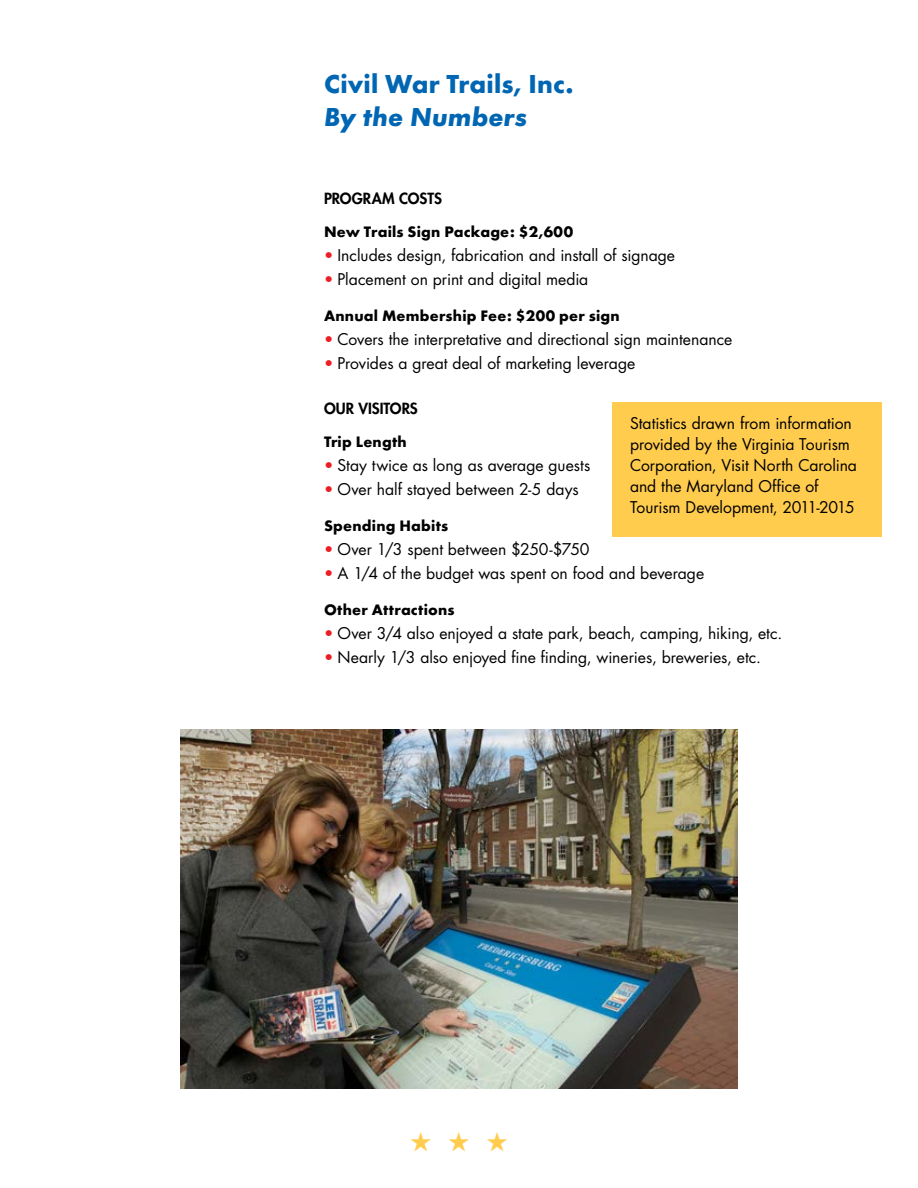
<style>
.page{position:relative;width:918px;height:1188px;background:#fff}
.page>*{position:absolute;margin:0;border:0;box-sizing:border-box;transform-origin:0 0}
.t1{font:700 27px "Futura T";letter-spacing:.01em;color:#0066b3}
.t2{font:italic 700 27px "Futura T";color:#0066b3}
.t3{font:27px "Zapf Dingbats ITC";color:#ffcc4e}
.t4{font:15.75px/21px "Futura";color:#000}
.t5{font:700 15.75px "Futura T";letter-spacing:.015em;color:#000}
.t6{font:800 15px "Futura";color:#000}
.s1{color:#ed1d24}
</style>
<div class="page">
<img style="left:180px;top:729px;width:558px;height:360px">
<div style="left:612px;top:402px;width:270px;height:135px;background:#ffcc4e"></div>
<h1 class="t1" style="left:324px;top:68px;width:251px">Civil War Trails, Inc.</h1>
<h1 class="t2" style="left:324px;top:101px;width:205px">By the Numbers</h1>
<p class="t6" style="left:324px;top:188px;width:119px">PROGRAM COSTS</p>
<p class="t5" style="left:324px;top:222px;width:251px">New Trails Sign Package: $2,600</p>
<p class="t4" style="left:324px;top:244px;width:353px"><span class="s1">•</span> Includes design, fabrication and install of signage</p>
<p class="t4" style="left:324px;top:268px;width:266px"><span class="s1">•</span> Placement on print and digital media</p>
<p class="t5" style="left:324px;top:306px;width:297px">Annual Membership Fee: $200 per sign</p>
<p class="t4" style="left:324px;top:329px;width:410px"><span class="s1">•</span> Covers the interpretative and directional sign maintenance</p>
<p class="t4" style="left:324px;top:353px;width:313px"><span class="s1">•</span> Provides a great deal of marketing leverage</p>
<p class="t6" style="left:324px;top:398px;width:95px">OUR VISITORS</p>
<p class="t5" style="left:324px;top:432px;width:84px">Trip Length</p>
<p class="t4" style="left:324px;top:454px;width:268px"><span class="s1">•</span> Stay twice as long as average guests</p>
<p class="t4" style="left:324px;top:478px;width:256px"><span class="s1">•</span> Over half stayed between 2-5 days</p>
<p class="t5" style="left:324px;top:516px;width:126px">Spending Habits</p>
<p class="t4" style="left:324px;top:539px;width:267px"><span class="s1">•</span> Over 1/3 spent between $250-$750</p>
<p class="t4" style="left:324px;top:563px;width:382px"><span class="s1">•</span> A 1/4 of the budget was spent on food and beverage</p>
<p class="t5" style="left:324px;top:600px;width:132px">Other Attractions</p>
<p class="t4" style="left:324px;top:623px;width:460px"><span class="s1">•</span> Over 3/4 also enjoyed a state park, beach, camping, hiking, etc.</p>
<p class="t4" style="left:324px;top:647px;width:439px"><span class="s1">•</span> Nearly 1/3 also enjoyed fine finding, wineries, breweries, etc.</p>
<p class="t4" style="left:630px;top:412px;width:229px">Statistics drawn from information provided by the Virginia Tourism<br>Corporation, Visit North Carolina and the Maryland Office of<br>Tourism Development, 2011-2015</p>
<h1 class="t3" style="left:410px;top:1129px;width:100px">★★★</h1>
</div>
